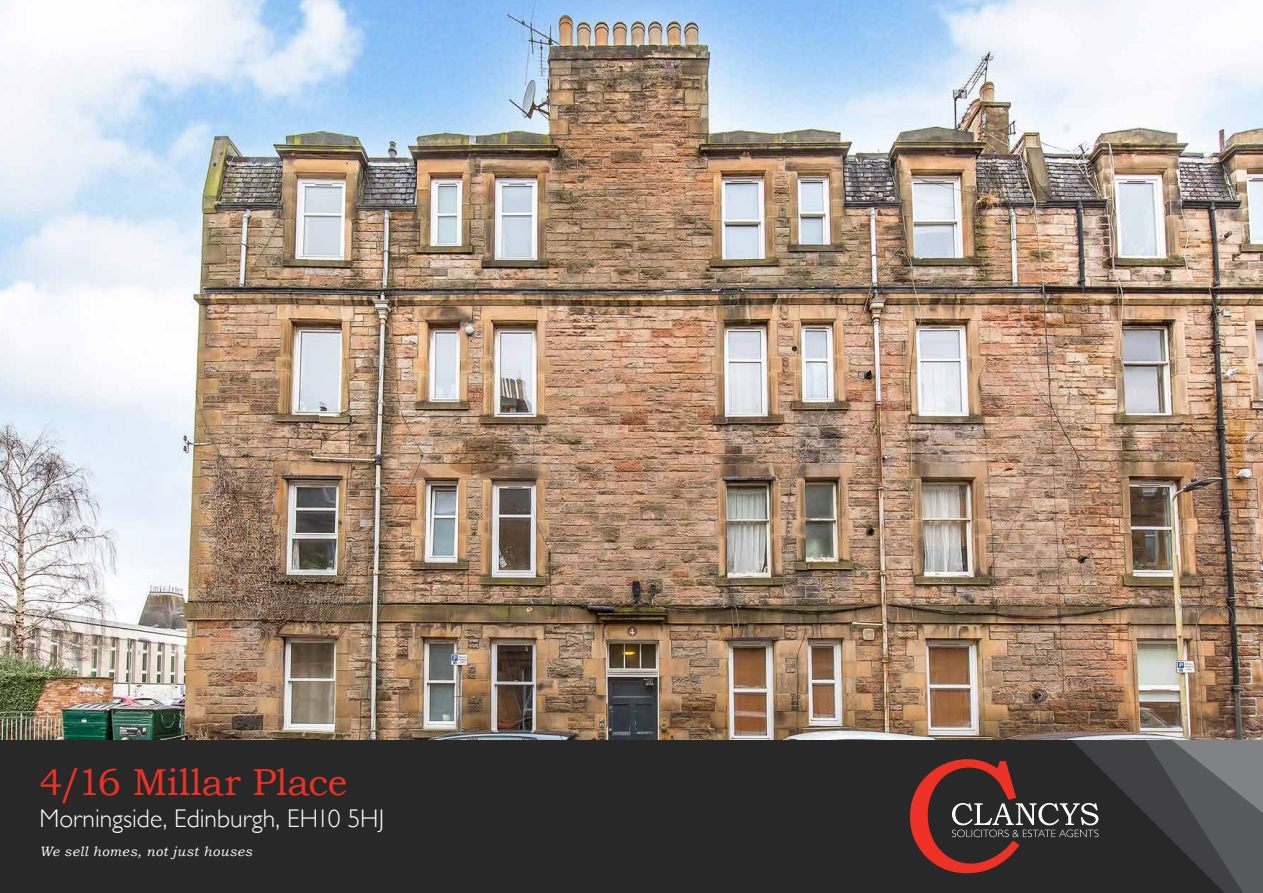
<style>
.page{position:relative;width:1263px;height:893px;background:#fff}
.page>*{position:absolute;margin:0;border:0;box-sizing:border-box;transform-origin:0 0}
.t1{font:37.5px "Bookman Old Style";color:#ee3125}
.t2{font:300 25.5px "Gill Sans";color:#fff}
.t3{font:italic 13.5px "Bookman Old Style";letter-spacing:.04em;color:#fff}
</style>
<div class="page">
<div style="left:0;top:740px;width:1263px;height:153px;background:#292829"></div>
<svg style="left:910px;top:740px;width:353px;height:153px"></svg>
<img style="left:0;top:0;width:1263px;height:740px">
<h1 class="t1" style="left:39px;top:761px;width:309px">4/16 Millar Place</h1>
<p class="t2" style="left:39px;top:798px;width:346px">Morningside, Edinburgh, EH10 5HJ</p>
<p class="t3" style="left:39px;top:843px;width:214px">We sell homes, not just houses</p>
</div>
